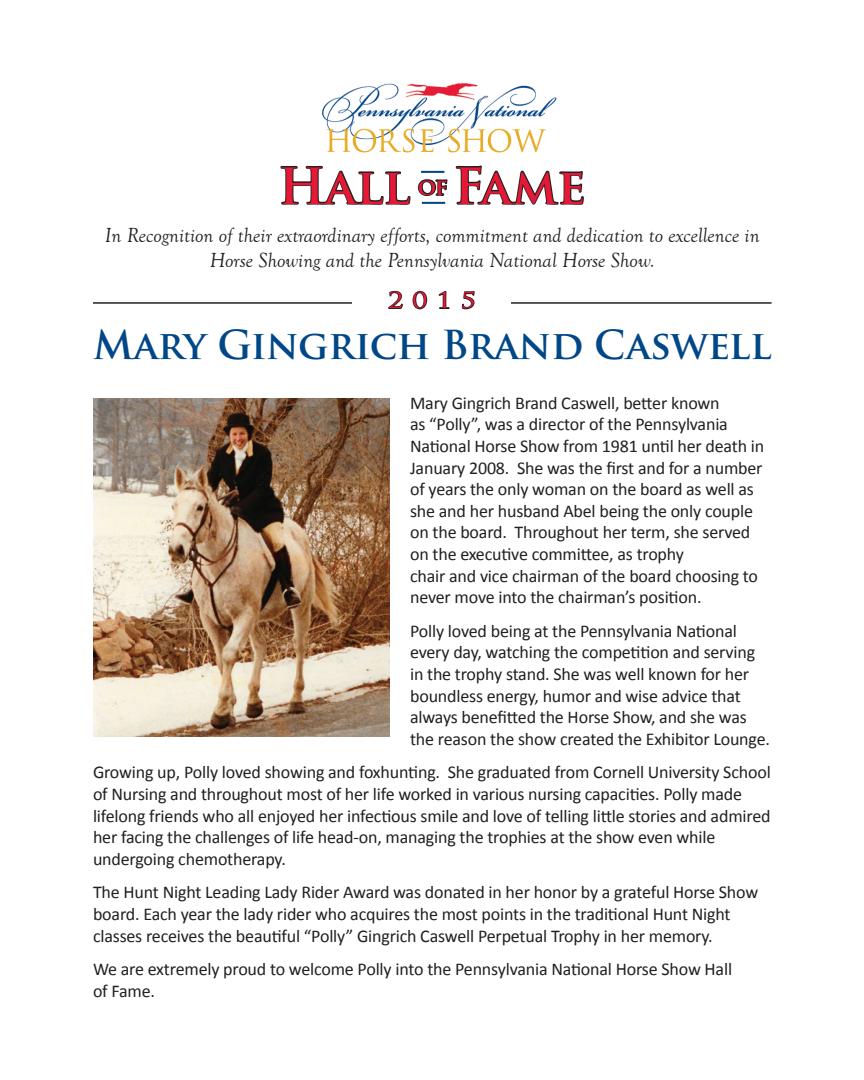
<style>
.page{position:relative;width:864px;height:1080px;background:#fff}
.page>*{position:absolute;margin:0;border:0;box-sizing:border-box;transform-origin:0 0}
.t1{font:700 48.6px "Trajan Pro";color:#e51836}
.t2{font:700 39px "Trajan Pro";letter-spacing:-.01em;color:#004787}
.t3{font:700 22.35px "Trajan Pro";color:#e51836}
.t4{font:21.6px "Trajan Pro";color:#e51836;scale:1.25 1}
.t5{font:italic 21px/25.2px "Goudy Old Style T";color:#231f20;text-align:center}
.t6{font:18px/21.6px "Calibri";letter-spacing:-.01em;color:#231f20}
</style>
<div class="page">
<img style="left:322px;top:83px;width:133px;height:70px">
<svg style="left:455px;top:82px;width:129px;height:123px"></svg>
<svg style="left:280px;top:165px;width:168px;height:40px"></svg>
<hr style="left:421px;top:171px;width:23px;height:2px;background:#004787">
<hr style="left:422px;top:202px;width:23px;height:2px;background:#004787">
<hr style="left:93px;top:302px;width:679px;height:2px;background:#231f20">
<div style="left:353px;top:288px;width:158px;height:35px;background:#fff"></div>
<svg style="left:388px;top:290px;width:15px;height:19px"></svg>
<svg style="left:412px;top:290px;width:16px;height:20px"></svg>
<svg style="left:438px;top:290px;width:12px;height:19px"></svg>
<svg style="left:461px;top:291px;width:14px;height:19px"></svg>
<img style="left:93px;top:399px;width:297px;height:337px">
<h1 class="t1" style="left:278px;top:156px;width:309px">Hall Fame</h1>
<p class="t3" style="left:418px;top:173px;width:31px">of</p>
<p class="t5" style="left:105px;top:223px;width:656px">In Recognition of their extraordinary efforts, commitment and dedication to excellence in<br>Horse Showing and the Pennsylvania National Horse Show.</p>
<p class="t4" style="left:388px;top:287px;width:72px">2 0 1 5</p>
<h2 class="t2" style="left:93px;top:320px;width:680px">Mary Gingrich Brand Caswell</h2>
<p class="t6" style="left:410px;top:392px;width:356px">Mary Gingrich Brand Caswell, better known<br>as “Polly”, was a director of the Pennsylvania National Horse Show from 1981 until her death in January 2008. She was the first and for a number of years the only woman on the board as well as she and her husband Abel being the only couple on the board. Throughout her term, she served on the executive committee, as trophy<br>chair and vice chairman of the board choosing to never move into the chairman’s position.</p>
<p class="t6" style="left:410px;top:620px;width:361px">Polly loved being at the Pennsylvania National every day, watching the competition and serving in the trophy stand. She was well known for her boundless energy, humor and wise advice that always benefitted the Horse Show, and she was the reason the show created the Exhibitor Lounge.</p>
<p class="t6" style="left:93px;top:762px;width:679px">Growing up, Polly loved showing and foxhunting. She graduated from Cornell University School of Nursing and throughout most of her life worked in various nursing capacities. Polly made lifelong friends who all enjoyed her infectious smile and love of telling little stories and admired her facing the challenges of life head-on, managing the trophies at the show even while undergoing chemotherapy.</p>
<p class="t6" style="left:93px;top:882px;width:667px">The Hunt Night Leading Lady Rider Award was donated in her honor by a grateful Horse Show board. Each year the lady rider who acquires the most points in the traditional Hunt Night classes receives the beautiful “Polly” Gingrich Caswell Perpetual Trophy in her memory.</p>
<p class="t6" style="left:93px;top:958px;width:641px">We are extremely proud to welcome Polly into the Pennsylvania National Horse Show Hall of Fame.</p>
</div>
